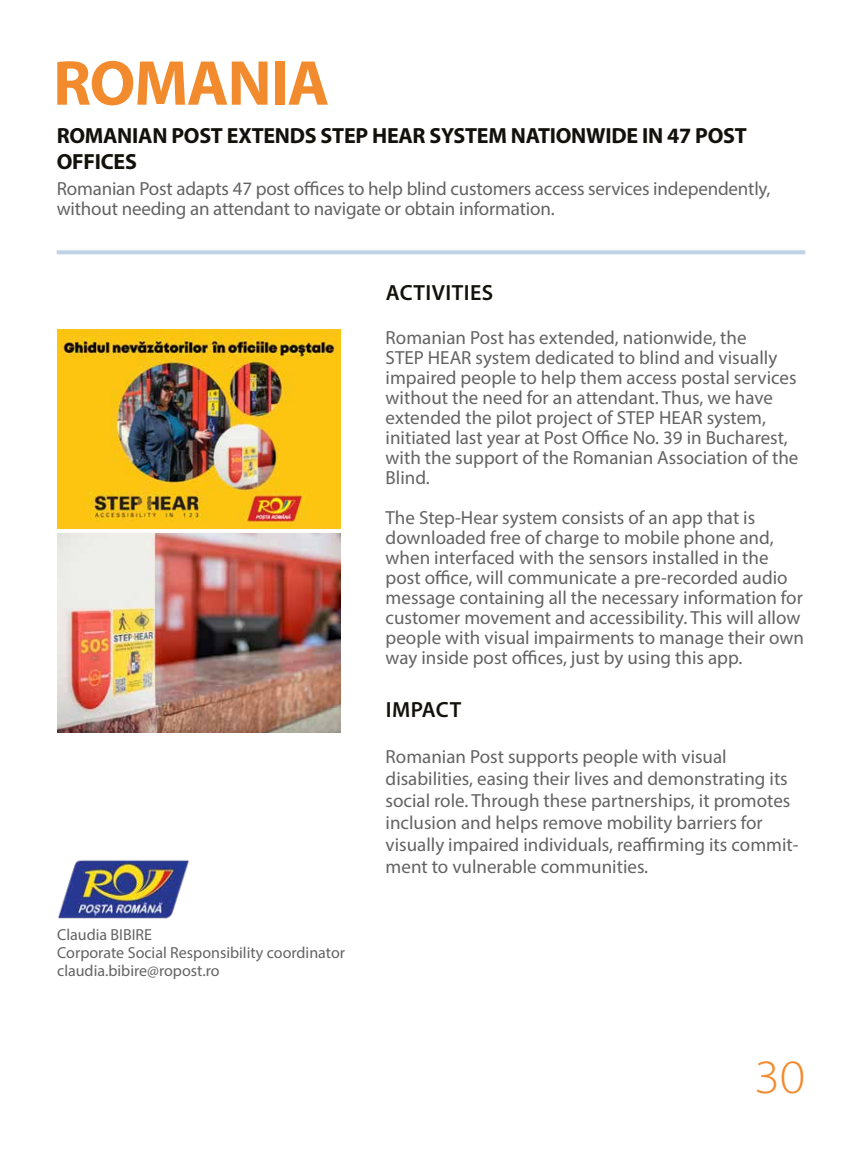
<style>
.page{position:relative;width:862px;height:1151px;background:#fff}
.page>*{position:absolute;margin:0;border:0;box-sizing:border-box;transform-origin:0 0}
.t1{font:700 64px "Myriad Pro";letter-spacing:-.02em;color:#f28b2d}
.t2{font:48px "Myriad Variable Concept";color:#f28b2d}
.t3{font:22px/26.4px "Myriad Variable Concept";letter-spacing:-.015em;color:#12110c}
.t4{font:600 22px "Myriad Pro";letter-spacing:.02em;color:#12110c}
.t5{font:19px/20px "Myriad Pro";color:#646363}
.t6{font:16px/18px "Myriad Pro";color:#646363}
</style>
<div class="page">
<svg style="left:57px;top:250px;width:748px;height:4px;background:#c4d5e7"></svg>
<img style="left:58px;top:860px;width:131px;height:59px">
<img style="left:57px;top:330px;width:284px;height:198px">
<img style="left:57px;top:534px;width:284px;height:198px">
<h1 class="t1" style="left:53px;top:41px;width:278px">ROMANIA</h1>
<p class="t3" style="left:57px;top:122px;width:691px">ROMANIAN POST EXTENDS STEP HEAR SYSTEM NATIONWIDE IN 47 POST<br>OFFICES</p>
<p class="t5" style="left:57px;top:178px;width:715px">Romanian Post adapts 47 post offices to help blind customers access services independently, without needing an attendant to navigate or obtain information.</p>
<p class="t6" style="left:57px;top:925px;width:289px">Claudia BIBIRE<br>Corporate Social Responsibility coordinator claudia.bibire@ropost.ro</p>
<p class="t4" style="left:386px;top:279px;width:109px">ACTIVITIES</p>
<p class="t5" style="left:386px;top:327px;width:414px">Romanian Post has extended, nationwide, the<br>STEP HEAR system dedicated to blind and visually impaired people to help them access postal services without the need for an attendant. Thus, we have extended the pilot project of STEP HEAR system, initiated last year at Post Office No. 39 in Bucharest, with the support of the Romanian Association of the Blind.</p>
<p class="t5" style="left:386px;top:507px;width:420px">The Step-Hear system consists of an app that is downloaded free of charge to mobile phone and, when interfaced with the sensors installed in the post office, will communicate a pre-recorded audio message containing all the necessary information for customer movement and accessibility. This will allow people with visual impairments to manage their own way inside post offices, just by using this app.</p>
<p class="t4" style="left:386px;top:695px;width:77px">IMPACT</p>
<p class="t5" style="left:386px;top:745px;width:414px;line-height:22px">Romanian Post supports people with visual disabilities, easing their lives and demonstrating its social role. Through these partnerships, it promotes inclusion and helps remove mobility barriers for visually impaired individuals, reaffirming its commit&shy;ment to vulnerable communities.</p>
<h2 class="t2" style="left:754px;top:1049px;width:52px">30</h2>
</div>
